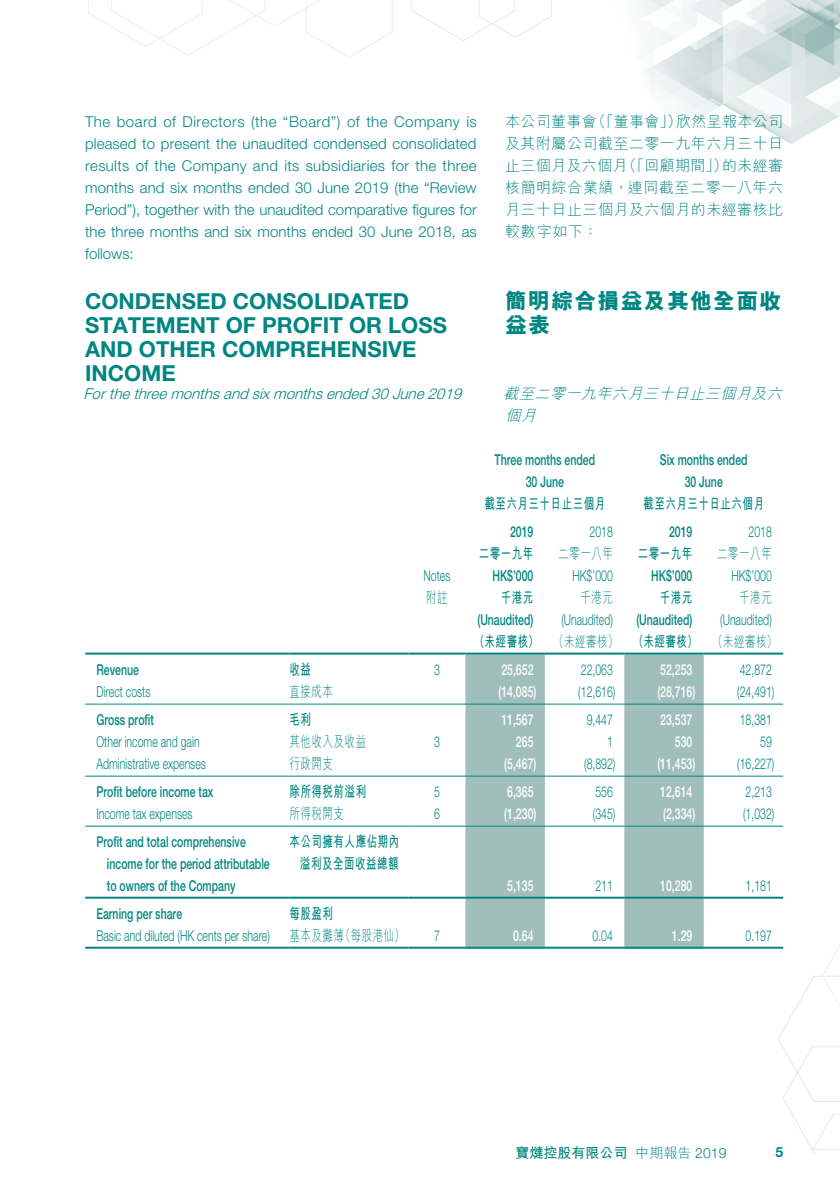
<style>
.page{position:relative;width:840px;height:1191px;background:#fff}
.page>*{position:absolute;margin:0;border:0;box-sizing:border-box;transform-origin:0 0}
.t1{font:700 22px/24px "Helvetica Neue LT Std";color:#008682}
.t2{font:800 22px/24px "M Hei HK";letter-spacing:.05em;color:#008682}
.t3{font:300 15px/22px "Helvetica Neue LT Std";color:#008682;text-align:justify}
.t4{font:300 15px "Helvetica Neue LT Std";color:#008682;scale:.7 1}
.t5{font:500 15px/22px "Helvetica Neue LT Std";color:#008682;text-align:center;scale:.7 1}
.t6{font:500 15px "Helvetica Neue LT Std";color:#fff;scale:.7 1}
.t7{font:300 15px/22px "M Hei HK";letter-spacing:.05em;color:#008682;text-align:justify}
.t8{font:700 15px/22px "M Hei HK";letter-spacing:.05em;color:#008682;text-align:right;scale:.7 1}
.t9{font:300 15px "M Hei HK";letter-spacing:.05em;color:#008682;scale:.7 1}
.t10{font:italic 300 15px "Helvetica Neue LT Std";color:#008682}
.t11{font:italic 300 15px/22px "M Hei HK";color:#008682}
.t12{font:700 14px "M Hei HK";color:#008682}
.t13{font:700 14px "Helvetica Neue LT Std";color:#008682}
.s1{font-weight:300}
.s2{font-family:"Helvetica Neue LT Std";font-weight:300}
</style>
<div class="page">
<img style="left:85px;top:0;width:754px;height:1153px">
<svg style="left:465px;top:654px;width:238px;height:292px;fill:#a0bfbc"></svg>
<hr style="left:85px;top:652px;width:204px;height:2px;background:#008682">
<hr style="left:289px;top:652px;width:119px;height:2px;background:#008682">
<hr style="left:408px;top:652px;width:57px;height:2px;background:#008682">
<hr style="left:465px;top:652px;width:79px;height:2px;background:#008682">
<hr style="left:544px;top:652px;width:80px;height:2px;background:#008682">
<hr style="left:624px;top:652px;width:79px;height:2px;background:#008682">
<hr style="left:703px;top:652px;width:79px;height:2px;background:#008682">
<hr style="left:85px;top:703px;width:204px;height:1px;background:#008682">
<hr style="left:289px;top:703px;width:119px;height:1px;background:#008682">
<hr style="left:408px;top:703px;width:57px;height:1px;background:#008682">
<hr style="left:465px;top:703px;width:79px;height:1px;background:#008682">
<hr style="left:544px;top:703px;width:80px;height:1px;background:#008682">
<hr style="left:624px;top:703px;width:79px;height:1px;background:#008682">
<hr style="left:703px;top:703px;width:79px;height:1px;background:#008682">
<hr style="left:85px;top:775px;width:204px;height:1px;background:#008682">
<hr style="left:289px;top:775px;width:119px;height:1px;background:#008682">
<hr style="left:408px;top:775px;width:57px;height:1px;background:#008682">
<hr style="left:465px;top:775px;width:79px;height:1px;background:#008682">
<hr style="left:544px;top:775px;width:80px;height:1px;background:#008682">
<hr style="left:624px;top:775px;width:79px;height:1px;background:#008682">
<hr style="left:703px;top:775px;width:79px;height:1px;background:#008682">
<hr style="left:85px;top:825px;width:204px;height:1px;background:#008682">
<hr style="left:289px;top:825px;width:119px;height:1px;background:#008682">
<hr style="left:408px;top:825px;width:57px;height:1px;background:#008682">
<hr style="left:465px;top:825px;width:79px;height:1px;background:#008682">
<hr style="left:544px;top:825px;width:80px;height:1px;background:#008682">
<hr style="left:624px;top:825px;width:79px;height:1px;background:#008682">
<hr style="left:703px;top:825px;width:79px;height:1px;background:#008682">
<hr style="left:85px;top:896px;width:204px;height:2px;background:#008682">
<hr style="left:289px;top:896px;width:119px;height:2px;background:#008682">
<hr style="left:408px;top:896px;width:57px;height:2px;background:#008682">
<hr style="left:465px;top:896px;width:79px;height:2px;background:#008682">
<hr style="left:544px;top:896px;width:80px;height:2px;background:#008682">
<hr style="left:624px;top:896px;width:79px;height:2px;background:#008682">
<hr style="left:703px;top:896px;width:79px;height:2px;background:#008682">
<hr style="left:85px;top:946px;width:204px;height:2px;background:#008682">
<hr style="left:289px;top:946px;width:119px;height:2px;background:#008682">
<hr style="left:408px;top:946px;width:57px;height:2px;background:#008682">
<hr style="left:465px;top:946px;width:79px;height:2px;background:#008682">
<hr style="left:544px;top:946px;width:80px;height:2px;background:#008682">
<hr style="left:624px;top:946px;width:79px;height:2px;background:#008682">
<hr style="left:703px;top:946px;width:79px;height:2px;background:#008682">
<p class="t3" style="left:85px;top:110px;width:393px">The board of Directors (the “Board”) of the Company is pleased to present the unaudited condensed consolidated results of the Company and its subsidiaries for the three months and six months ended 30 June 2019 (the “Review Period”), together with the unaudited comparative figures for the three months and six months ended 30 June 2018, as follows:</p>
<h1 class="t1" style="left:85px;top:289px;width:363px">CONDENSED CONSOLIDATED<br>STATEMENT OF PROFIT OR LOSS<br>AND OTHER COMPREHENSIVE<br>INCOME</h1>
<p class="t10" style="left:84px;top:384px;width:383px">Forthethreemonthsandsixmonthsended30June2019</p>
<p class="t7" style="left:505px;top:110px;width:279px">本公司董事會（「董事會」）欣然呈報本公司及其附屬公司截至二零一九年六月三十日止三個月及六個月（「回顧期間」）的未經審核簡明綜合業績，連同截至二零一八年六月三十日止三個月及六個月的未經審核比較數字如下：</p>
<h1 class="t2" style="left:505px;top:289px;width:278px">簡明綜合損益及其他全面收益表</h1>
<p class="t11" style="left:503px;top:382px;width:283px">截至二零一九年六月三十日止三個月及六個月</p>
<p class="t5" style="left:494px;top:448px;width:145px">Three months ended<br>30 June</p>
<p class="t5" style="left:659px;top:448px;width:127px">Six months ended<br>30 June</p>
<p class="t8" style="left:484px;top:491px;width:174px">截至六月三十日止三個月</p>
<p class="t8" style="left:643px;top:491px;width:174px">截至六月三十日止六個月</p>
<p class="t5" style="left:510px;top:520px;width:35px">2019</p>
<p class="t4" style="left:589px;top:522px;width:35px">2018</p>
<p class="t5" style="left:668px;top:520px;width:35px">2019</p>
<p class="t4" style="left:748px;top:522px;width:35px">2018</p>
<p class="t8" style="left:478px;top:541px;width:79px">二零一九年</p>
<p class="t9" style="left:558px;top:545px;width:79px">二零一八年</p>
<p class="t8" style="left:637px;top:541px;width:79px">二零一九年</p>
<p class="t9" style="left:716px;top:545px;width:79px">二零一八年</p>
<p class="t4" style="left:423px;top:566px;width:40px">Notes</p>
<p class="t5" style="left:492px;top:564px;width:60px">HK$’000</p>
<p class="t4" style="left:572px;top:566px;width:59px">HK$’000</p>
<p class="t5" style="left:651px;top:564px;width:60px">HK$’000</p>
<p class="t4" style="left:731px;top:566px;width:59px">HK$’000</p>
<p class="t9" style="left:426px;top:589px;width:32px">附註</p>
<p class="t8" style="left:500px;top:585px;width:48px">千港元</p>
<p class="t9" style="left:580px;top:589px;width:48px">千港元</p>
<p class="t8" style="left:659px;top:585px;width:48px">千港元</p>
<p class="t9" style="left:738px;top:589px;width:48px">千港元</p>
<p class="t5" style="left:477px;top:608px;width:82px">(Unaudited)</p>
<p class="t4" style="left:561px;top:610px;width:75px">(Unaudited)</p>
<p class="t5" style="left:636px;top:608px;width:82px">(Unaudited)</p>
<p class="t4" style="left:719px;top:610px;width:75px">(Unaudited)</p>
<p class="t8" style="left:474px;top:629px;width:434px">（未經審核） <span class="s1">（未經審核）</span> （未經審核） <span class="s1">（未經審核）</span></p>
<p class="t5" style="left:96px;top:658px;width:62px">Revenue</p>
<p class="t8" style="left:289px;top:657px;width:32px">收益</p>
<p class="t4" style="left:434px;top:660px;width:10px">3</p>
<p class="t6" style="left:501px;top:660px;width:47px">25,652</p>
<p class="t4" style="left:580px;top:660px;width:47px">22,063</p>
<p class="t6" style="left:660px;top:660px;width:47px">52,253</p>
<p class="t4" style="left:739px;top:660px;width:47px">42,872</p>
<p class="t4" style="left:96px;top:682px;width:78px">Direct costs</p>
<p class="t9" style="left:289px;top:683px;width:64px">直接成本</p>
<p class="t6" style="left:498px;top:682px;width:56px">(14,085)</p>
<p class="t4" style="left:578px;top:682px;width:55px">(12,616)</p>
<p class="t6" style="left:657px;top:682px;width:56px">(28,716)</p>
<p class="t4" style="left:736px;top:682px;width:55px">(24,491)</p>
<p class="t5" style="left:96px;top:708px;width:83px">Gross profit</p>
<p class="t8" style="left:289px;top:707px;width:32px">毛利</p>
<p class="t6" style="left:501px;top:710px;width:47px">11,567</p>
<p class="t4" style="left:586px;top:710px;width:39px">9,447</p>
<p class="t6" style="left:660px;top:710px;width:47px">23,537</p>
<p class="t4" style="left:739px;top:710px;width:47px">18,381</p>
<p class="t4" style="left:96px;top:732px;width:149px">Other income and gain</p>
<p class="t9" style="left:289px;top:733px;width:111px">其他收入及收益</p>
<p class="t4" style="left:434px;top:732px;width:10px">3</p>
<p class="t6" style="left:515px;top:732px;width:27px">265</p>
<p class="t4" style="left:606px;top:732px;width:10px">1</p>
<p class="t6" style="left:674px;top:732px;width:27px">530</p>
<p class="t4" style="left:759px;top:732px;width:18px">59</p>
<p class="t4" style="left:96px;top:754px;width:158px">Administrative expenses</p>
<p class="t9" style="left:289px;top:755px;width:64px">行政開支</p>
<p class="t6" style="left:504px;top:754px;width:47px">(5,467)</p>
<p class="t4" style="left:583px;top:754px;width:46px">(8,892)</p>
<p class="t6" style="left:657px;top:754px;width:56px">(11,453)</p>
<p class="t4" style="left:736px;top:754px;width:55px">(16,227)</p>
<p class="t5" style="left:96px;top:780px;width:169px">Profit before income tax</p>
<p class="t8" style="left:289px;top:779px;width:111px">除所得稅前溢利</p>
<p class="t4" style="left:434px;top:782px;width:10px">5</p>
<p class="t6" style="left:507px;top:782px;width:39px">6,365</p>
<p class="t4" style="left:595px;top:782px;width:27px">556</p>
<p class="t6" style="left:660px;top:782px;width:47px">12,614</p>
<p class="t4" style="left:745px;top:782px;width:39px">2,213</p>
<p class="t4" style="left:96px;top:804px;width:139px">Income tax expenses</p>
<p class="t9" style="left:289px;top:805px;width:80px">所得稅開支</p>
<p class="t4" style="left:434px;top:804px;width:10px">6</p>
<p class="t6" style="left:504px;top:804px;width:47px">(1,230)</p>
<p class="t4" style="left:592px;top:804px;width:34px">(345)</p>
<p class="t6" style="left:662px;top:804px;width:47px">(2,334)</p>
<p class="t4" style="left:742px;top:804px;width:46px">(1,032)</p>
<p class="t5" style="left:107px;top:830px;width:234px;text-align:left;text-indent:-10px">Profit and total comprehensive income for the period attributable to owners of the Company</p>
<p class="t8" style="left:289px;top:829px;width:158px">本公司擁有人應佔期內溢利及全面收益總額</p>
<p class="t6" style="left:507px;top:876px;width:39px">5,135</p>
<p class="t4" style="left:595px;top:876px;width:27px">211</p>
<p class="t6" style="left:660px;top:876px;width:47px">10,280</p>
<p class="t4" style="left:745px;top:876px;width:39px">1,181</p>
<p class="t5" style="left:96px;top:902px;width:124px">Earning per share</p>
<p class="t8" style="left:289px;top:901px;width:64px">每股盈利</p>
<p class="t4" style="left:96px;top:926px;width:249px">Basic and diluted (HK cents per share)</p>
<p class="t9" style="left:289px;top:927px;width:166px">基本及攤薄（每股港仙）</p>
<p class="t4" style="left:434px;top:926px;width:10px">7</p>
<p class="t6" style="left:512px;top:926px;width:31px">0.64</p>
<p class="t4" style="left:592px;top:926px;width:31px">0.04</p>
<p class="t6" style="left:671px;top:926px;width:31px">1.29</p>
<p class="t4" style="left:745px;top:926px;width:39px">0.197</p>
<p class="t12" style="left:515px;top:1142px;width:212px">寶燵控股有限公司 <span class="s1">中期報告</span> <span class="s2">2019</span></p>
<p class="t13" style="left:775px;top:1143px;width:9px">5</p>
</div>
